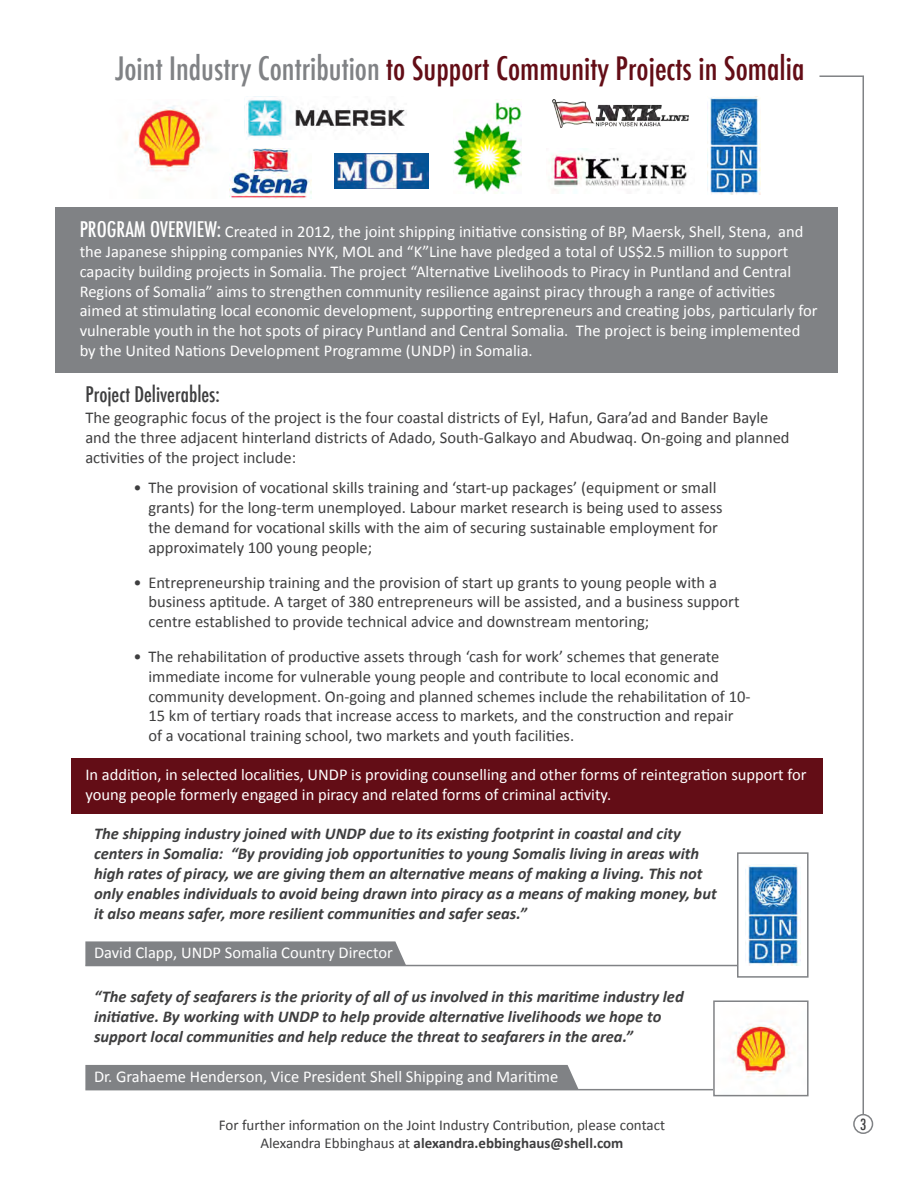
<style>
.page{position:relative;width:918px;height:1188px;background:#fff}
.page>*{position:absolute;margin:0;border:0;box-sizing:border-box;transform-origin:0 0}
.t1{font:500 condensed 31.5px "Futura";color:#630d16}
.t2{font:500 condensed 21px "Futura";color:#3e3e3f}
.t3{font:16.5px/19.8px "Calibri";color:#3e3e3f}
.t4{font:16.5px/19.8px "Calibri";color:#fff}
.t5{font:italic 700 16.5px/19.8px "Calibri";color:#3e3e3f}
.t6{font:15px "Calibri";color:#3e3e3f}
.t7{font:700 15px "Calibri";color:#3e3e3f}
.List_Paragraph{font:500 condensed 15px "Futura";color:#3e3e3f}
.s1{color:#808285}
.s2{font-family:"Futura";font-weight:500;font-stretch:condensed;font-size:21px}
.s3{font-weight:400}
</style>
<div class="page">
<div style="left:71px;top:758px;width:752px;height:55px;background:#630d16"></div>
<div style="left:85px;top:1065px;width:493px;height:24px;background:#808285"></div>
<div style="left:55px;top:207px;width:783px;height:165px;background:#808285"></div>
<div style="left:85px;top:941px;width:321px;height:24px;background:#808285"></div>
<div style="left:737px;top:852px;width:72px;height:126px;border:2px solid #808285"></div>
<hr style="left:85px;top:1089px;width:659px;height:1px;background:#808285">
<hr style="left:85px;top:965px;width:653px;height:1px;background:#808285">
<img style="left:748px;top:865px;width:53px;height:100px">
<img style="left:710px;top:96px;width:51px;height:98px">
<img style="left:454px;top:102px;width:68px;height:92px">
<img style="left:553px;top:100px;width:136px;height:27px">
<img style="left:246px;top:96px;width:161px;height:43px">
<img style="left:551px;top:149px;width:136px;height:42px">
<img style="left:335px;top:154px;width:94px;height:35px">
<img style="left:125px;top:106px;width:85px;height:74px">
<img style="left:229px;top:149px;width:83px;height:50px">
<img style="left:716px;top:1021px;width:74px;height:69px">
<div style="left:713px;top:1000px;width:96px;height:96px;border:2px solid #808285"></div>
<svg style="left:818px;top:75px;width:46px;height:1041px"></svg>
<div style="left:853px;top:1114px;width:20px;height:20px;border:2px solid #808285;border-radius:50%"></div>
<p class="t1" style="left:115px;top:48px;width:691px"><span class="s1">Joint Industry Contribution</span> to Support Community Projects in Somalia</p>
<p class="t4" style="left:80px;top:222px;width:739px"><span class="s2">PROGRAM OVERVIEW:</span> Created in 2012, the joint shipping initiative consisting of BP, Maersk, Shell, Stena, and the Japanese shipping companies NYK, MOL and “K”Line have pledged a total of US$2.5 million to support capacity building projects in Somalia. The project “Alternative Livelihoods to Piracy in Puntland and Central Regions of Somalia” aims to strengthen community resilience against piracy through a range of activities aimed at stimulating local economic development, supporting entrepreneurs and creating jobs, particularly for vulnerable youth in the hot spots of piracy Puntland and Central Somalia. The project is being implemented by the United Nations Development Programme (UNDP) in Somalia.</p>
<p class="t2" style="left:85px;top:381px;width:136px">Project Deliverables:</p>
<p class="t3" style="left:85px;top:408px;width:706px">The geographic focus of the project is the four coastal districts of Eyl, Hafun, Gara’ad and Bander Bayle and the three adjacent hinterland districts of Adado, South-Galkayo and Abudwaq. On-going and planned activities of the project include:</p>
<p class="t3" style="left:148px;top:478px;width:576px;text-indent:-15px">• The provision of vocational skills training and ‘start-up packages’ (equipment or small grants) for the long-term unemployed. Labour market research is being used to assess the demand for vocational skills with the aim of securing sustainable employment for approximately 100 young people;</p>
<p class="t3" style="left:148px;top:572px;width:593px;text-indent:-15px">• Entrepreneurship training and the provision of start up grants to young people with a business aptitude. A target of 380 entrepreneurs will be assisted, and a business support centre established to provide technical advice and downstream mentoring;</p>
<p class="t3" style="left:148px;top:647px;width:604px;text-indent:-15px">• The rehabilitation of productive assets through ‘cash for work’ schemes that generate immediate income for vulnerable young people and contribute to local economic and community development. On-going and planned schemes include the rehabilitation of 10- 15 km of tertiary roads that increase access to markets, and the construction and repair of a vocational training school, two markets and youth facilities.</p>
<p class="t4" style="left:85px;top:765px;width:723px">In addition, in selected localities, UNDP is providing counselling and other forms of reintegration support for young people formerly engaged in piracy and related forms of criminal activity.</p>
<p class="t5" style="left:94px;top:824px;width:624px">The shipping industry joined with UNDP due to its existing footprint in coastal and city centers in Somalia: “By providing job opportunities to young Somalis living in areas with high rates of piracy, we are giving them an alternative means of making a living. This not only enables individuals to avoid being drawn into piracy as a means of making money, but it also means safer, more resilient communities and safer seas.”</p>
<p class="t4" style="left:94px;top:943px;width:301px">David Clapp, UNDP Somalia Country Director</p>
<p class="t5" style="left:94px;top:987px;width:591px">“The safety of seafarers is the priority of all of us involved in this maritime industry led initiative. By working with UNDP to help provide alternative livelihoods we hope to support local communities and help reduce the threat to seafarers in the area.”</p>
<p class="t4" style="left:94px;top:1066px;width:466px">Dr. Grahaeme Henderson, Vice President Shell Shipping and Maritime</p>
<p class="t6" style="left:219px;top:1116px;width:448px">For further information on the Joint Industry Contribution, please contact</p>
<p class="t7" style="left:260px;top:1134px;width:365px"><span class="s3">Alexandra Ebbinghaus at</span> alexandra.ebbinghaus@shell.com</p>
<p class="List_Paragraph" style="left:860px;top:1114px;width:8px">3</p>
</div>
